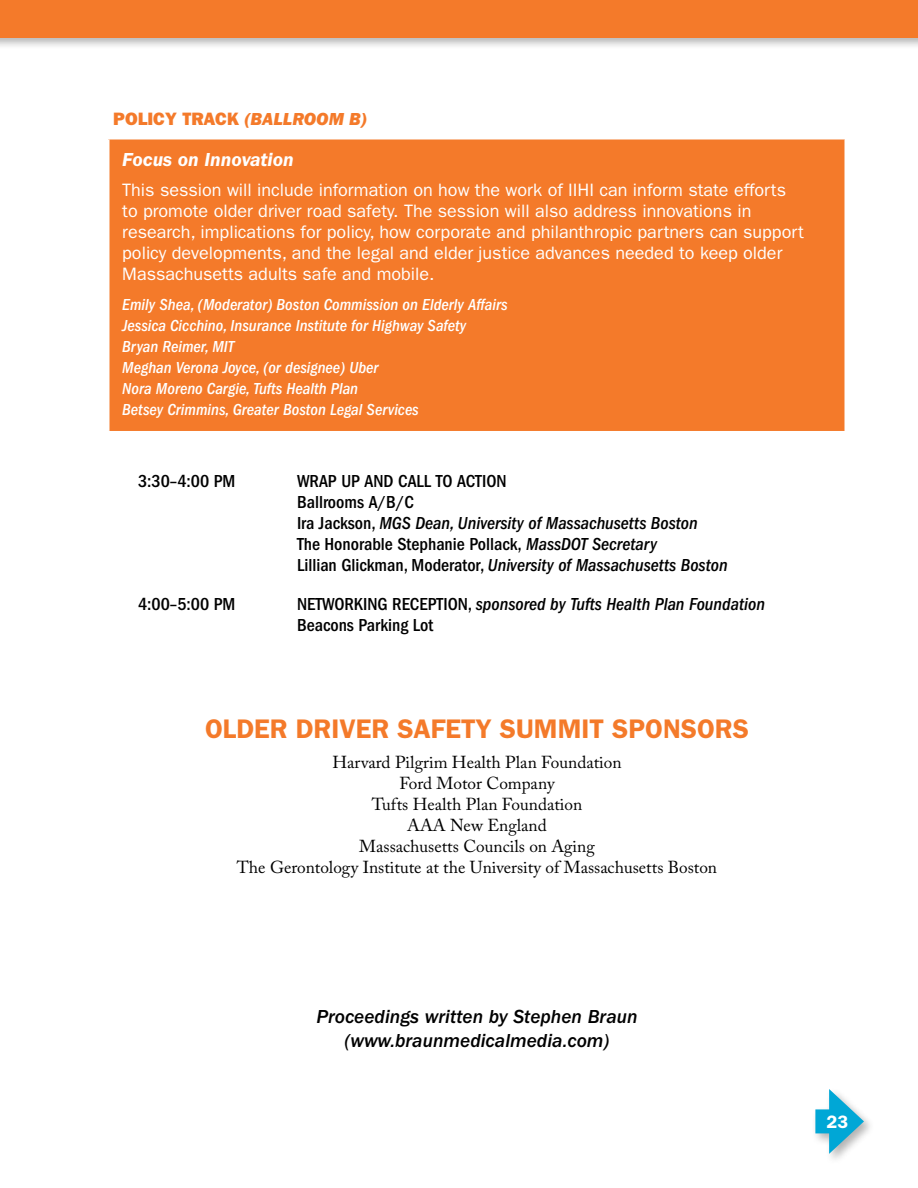
<style>
.page{position:relative;width:918px;height:1188px;background:#fff}
.page>*{position:absolute;margin:0;border:0;box-sizing:border-box;transform-origin:0 0}
.t1{font:600 27px "ITC Franklin Gothic Std";color:#f47a2a}
.t2{font:19.5px/24px "ITC Franklin Gothic Std Med It";color:#000;text-align:center}
.t3{font:italic 600 19.5px "ITC Franklin Gothic Std";color:#fff}
.t4{font:18px/21px "ITC Franklin Gothic Std";color:#fff}
.t5{font:500 condensed 18px/21px "ITC Franklin Gothic Std";color:#000}
.t6{font:18px "ITC Franklin Gothic Std Hvy";color:#f47a2a}
.t7{font:600 18px "ITC Franklin Gothic Std";color:#fff}
.t8{font:17.25px/21px "Adobe Caslon Pro";color:#000;text-align:center}
.t9{font:italic 500 condensed 16.5px/21px "ITC Franklin Gothic Std";color:#fff}
.s1{font-family:"ITC Franklin Gothic Std Hvy It"}
.s2{font-style:italic}
</style>
<div class="page">
<div style="left:811px;top:1087px;width:65px;height:78px;background:#000;opacity:.3"></div>
<div style="left:815px;top:1109px;width:27px;height:24px;background:#00a7d6"></div>
<svg style="left:829px;top:1089px;width:35px;height:65px"></svg>
<div style="left:0;top:0;width:918px;height:50px;background:#000;opacity:.3"></div>
<div style="left:0;top:0;width:918px;height:38px;background:#f47a2a"></div>
<div style="left:109px;top:139px;width:736px;height:293px;background:#f47a2a"></div>
<hr style="left:108px;top:138px;width:738px;height:2px;background:#fff">
<hr style="left:108px;top:140px;width:2px;height:291px;background:#fff">
<hr style="left:844px;top:140px;width:2px;height:291px;background:#fff">
<hr style="left:108px;top:431px;width:738px;height:1px;background:#fff">
<p class="t6" style="left:113px;top:108px;width:255px">POLICY TRACK <span class="s1">(BALLROOM B)</span></p>
<p class="t3" style="left:122px;top:148px;width:173px">Focus on Innovation</p>
<p class="t4" style="left:122px;top:179px;width:683px">This session will include information on how the work of IIHI can inform state efforts to promote older driver road safety. The session will also address innovations in research, implications for policy, how corporate and philanthropic partners can support policy developments, and the legal and elder justice advances needed to keep older Massachusetts adults safe and mobile.</p>
<p class="t9" style="left:122px;top:294px;width:387px">Emily Shea, (Moderator) Boston Commission on Elderly Affairs Jessica Cicchino, Insurance Institute for Highway Safety<br>Bryan Reimer, MIT<br>Meghan Verona Joyce, (or designee) Uber<br>Nora Moreno Cargie, Tufts Health Plan<br>Betsey Crimmins, Greater Boston Legal Services</p>
<p class="t5" style="left:138px;top:471px;width:99px">3:30–4:00 PM</p>
<p class="t5" style="left:297px;top:471px;width:432px">WRAP UP AND CALL TO ACTION<br>Ballrooms A/B/C<br>Ira Jackson, <span class="s2">MGS Dean, University of Massachusetts Boston<br></span>The Honorable Stephanie Pollack, <span class="s2">MassDOT Secretary<br></span>Lillian Glickman, Moderator, <span class="s2">University of Massachusetts Boston</span></p>
<p class="t5" style="left:138px;top:594px;width:99px">4:00–5:00 PM</p>
<p class="t5" style="left:297px;top:594px;width:470px">NETWORKING RECEPTION, <span class="s2">sponsored by Tufts Health Plan Foundation<br></span>Beacons Parking Lot</p>
<h1 class="t1" style="left:205px;top:712px;width:545px">OLDER DRIVER SAFETY SUMMIT SPONSORS</h1>
<p class="t8" style="left:237px;top:751px;width:482px">Harvard Pilgrim Health Plan Foundation<br>Ford Motor Company<br>Tufts Health Plan Foundation<br>AAA New England<br>Massachusetts Councils on Aging<br>The Gerontology Institute at the University of Massachusetts Boston</p>
<p class="t2" style="left:316px;top:1004px;width:323px">Proceedings written by Stephen Braun (www.braunmedicalmedia.com)</p>
<p class="t7" style="left:827px;top:1111px;width:23px">23</p>
</div>
